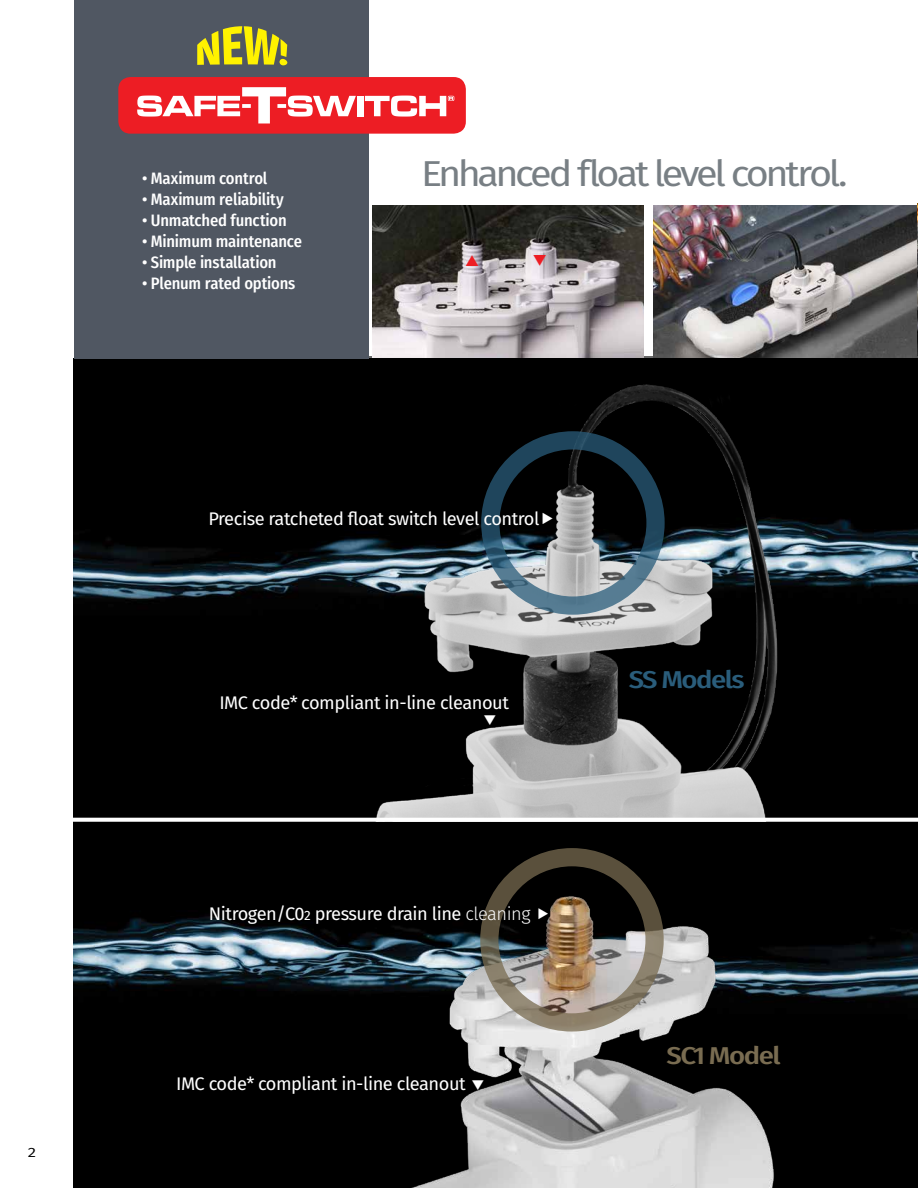
<style>
.page{position:relative;width:918px;height:1188px;background:#fff}
.page>*{position:absolute;margin:0;border:0;box-sizing:border-box;transform-origin:0 0}
.t1{font:36px "Fira Sans";letter-spacing:-.085em;color:#787f84;scale:1.1 1}
.t2{font:500 24.3px "Fira Sans Condensed";letter-spacing:-.05em;color:#2a5d7b;scale:1.25 1}
.t3{font:500 24.3px "Fira Sans Condensed";letter-spacing:-.05em;color:#796c51;scale:1.25 1}
.t4{font:18.15px "Fira Sans";letter-spacing:-.025em;color:#fff}
.t5{font:500 16.5px "Fira Sans Condensed";letter-spacing:-.015em;color:#fff}
.t6{font:13.5px "Fira Sans";color:#000;scale:1.25 1}
.s1{font-size:13.5px}
.s2{font-weight:300}
</style>
<div class="page">
<img style="left:74px;top:359px;width:844px;height:459px">
<img style="left:74px;top:822px;width:844px;height:366px">
<img style="left:356px;top:355px;width:493px;height:463px">
<img style="left:320px;top:891px;width:522px;height:297px">
<div style="left:480px;top:848px;width:184px;height:184px;border:18px solid #796c51;border-radius:50%"></div>
<div style="left:481px;top:431px;width:184px;height:184px;border:18px solid #2a5d7b;border-radius:50%"></div>
<svg style="left:73px;top:821px;width:845px;height:1px"></svg>
<img style="left:372px;top:206px;width:271px;height:152px">
<img style="left:654px;top:206px;width:264px;height:152px">
<div style="left:74px;top:0;width:294px;height:359px;background:#505762"></div>
<div style="left:118px;top:77px;width:348px;height:57px;background:#ed1d24;border-radius:12px"></div>
<div style="left:357px;top:96px;width:6px;height:20px;background:#fff"></div>
<svg style="left:137px;top:87px;width:219px;height:36px"></svg>
<svg style="left:365px;top:96px;width:89px;height:21px"></svg>
<svg style="left:197px;top:26px;width:90px;height:39px"></svg>
<img style="left:917px;top:203px;width:1px;height:153px">
<svg style="left:539px;top:908px;width:9px;height:12px"></svg>
<svg style="left:484px;top:715px;width:12px;height:10px"></svg>
<svg style="left:472px;top:1080px;width:12px;height:10px"></svg>
<svg style="left:543px;top:512px;width:10px;height:12px"></svg>
<svg style="left:466px;top:255px;width:12px;height:11px"></svg>
<svg style="left:534px;top:255px;width:12px;height:11px"></svg>
<p class="t6" style="left:28px;top:1142px;width:8px">2</p>
<p class="t5" style="left:142px;top:165px;width:127px">• Maximum control</p>
<p class="t5" style="left:142px;top:186px;width:143px">• Maximum reliability</p>
<p class="t5" style="left:142px;top:207px;width:146px">• Unmatched function</p>
<p class="t5" style="left:142px;top:228px;width:161px">• Minimum maintenance</p>
<p class="t5" style="left:142px;top:249px;width:136px">• Simple installation</p>
<p class="t5" style="left:142px;top:270px;width:155px">• Plenum rated options</p>
<h1 class="t1" style="left:421px;top:147px;width:389px">Enhanced float level control.</h1>
<p class="t4" style="left:208px;top:504px;width:332px">Precise ratcheted float switch level control</p>
<p class="t4" style="left:219px;top:689px;width:291px">IMC code* compliant in-line cleanout</p>
<p class="t4" style="left:209px;top:900px;width:323px">Nitrogen/C0<span class="s1">2</span> pressure drain line <span class="s2">cleaning</span></p>
<p class="t4" style="left:176px;top:1070px;width:291px">IMC code* compliant in-line cleanout</p>
<h2 class="t2" style="left:629px;top:660px;width:94px">SS Models</h2>
<h2 class="t3" style="left:667px;top:1036px;width:93px">SC1 Model</h2>
</div>
